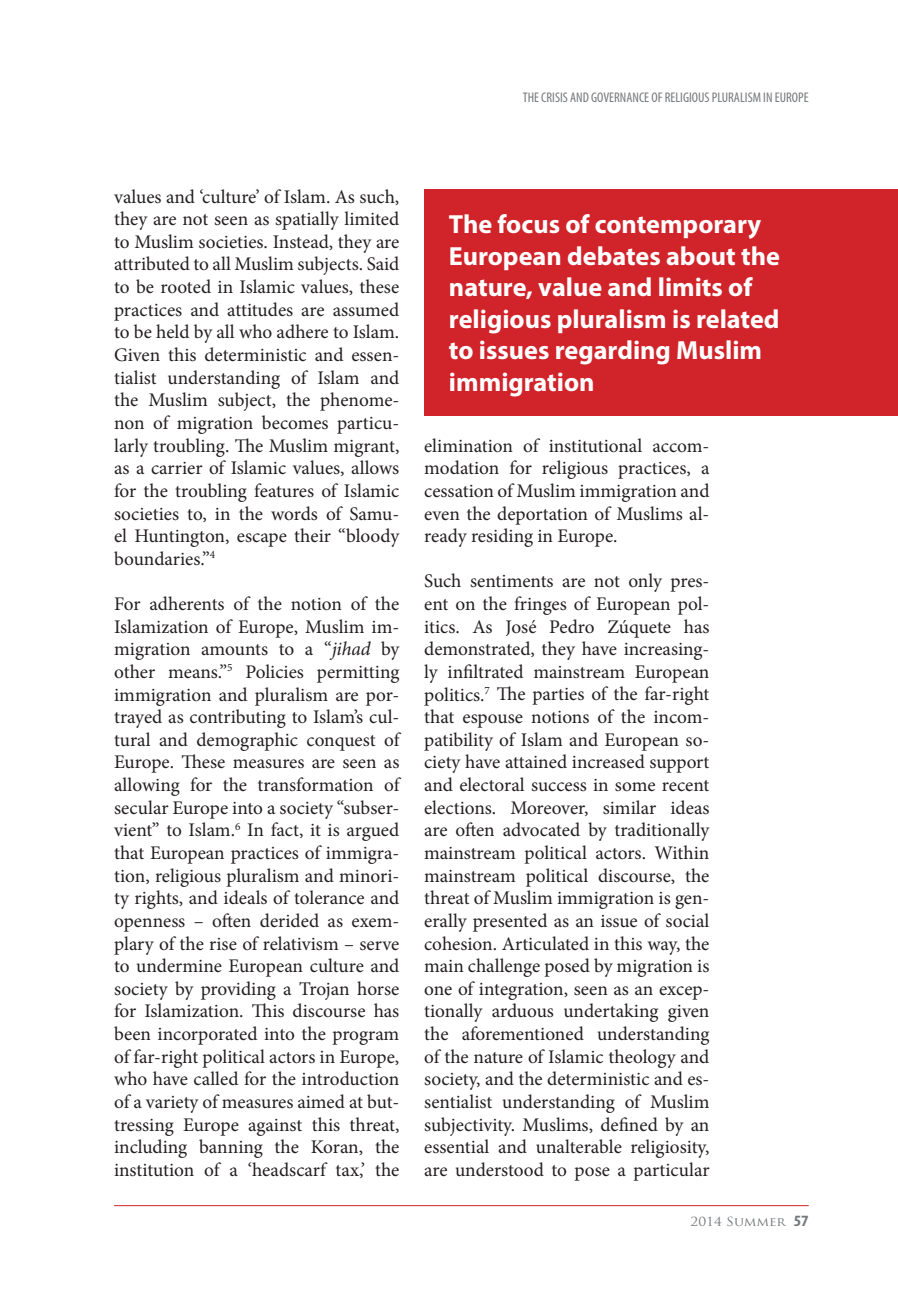
<style>
.page{position:relative;width:898px;height:1290px;background:#fff}
.page>*{position:absolute;margin:0;border:0;box-sizing:border-box;transform-origin:0 0}
.t1{font:700 26.25px/31.5px "Myriad Pro";color:#fff}
.t2{font:19.25px/22.6px "Minion Pro";color:#231f20;text-align:justify}
.t3{font:condensed 14px "Myriad Pro";color:#76787b}
.t4{font:12.25px "Trajan Pro";color:#76787b;scale:1.11 1}
.s1{font-style:italic}
.s2{font-family:"Myriad Pro";font-weight:700;font-stretch:condensed;font-size:15.75px}
</style>
<div class="page">
<hr style="left:114px;top:1205px;width:695px;height:1px;background:#d1232a">
<div style="left:424px;top:189px;width:474px;height:226px;background:#d1232a"></div>
<p class="t3" style="left:523px;top:89px;width:287px">THE CRISIS AND GOVERNANCE OF RELIGIOUS PLURALISM IN EUROPE</p>
<p class="t2" style="left:114px;top:185px;width:287px">values and ‘culture’ of Islam. As such, they are not seen as spatially limited to Muslim societies. Instead, they are attributed to all Muslim subjects. Said to be rooted in Islamic values, these practices and attitudes are assumed to be held by all who adhere to Islam.<br>Given this deterministic and essen&shy;tialist understanding of Islam and the Muslim subject, the phenome&shy;non of migration becomes particu&shy;larly troubling. The Muslim migrant, as a carrier of Islamic values, allows for the troubling features of Islamic societies to, in the words of Samu&shy;el Huntington, escape their “bloody boundaries.”<sup>4</sup></p>
<p class="t2" style="left:114px;top:593px;width:287px">For adherents of the notion of the Islamization of Europe, Muslim im&shy;migration amounts to a “<span class="s1">jihad</span> by other means.”<sup>5</sup> Policies permitting immigration and pluralism are por&shy;trayed as contributing to Islam’s cul&shy;tural and demographic conquest of Europe. These measures are seen as allowing for the transformation of secular Europe into a society “subser&shy;vient” to Islam.<sup>6</sup> In fact, it is argued that European practices of immigra&shy;tion, religious pluralism and minori&shy;ty rights, and ideals of tolerance and openness – often derided as exem&shy;plary of the rise of relativism – serve to undermine European culture and society by providing a Trojan horse for Islamization. This discourse has been incorporated into the program of far-right political actors in Europe, who have called for the introduction of a variety of measures aimed at but&shy;tressing Europe against this threat, including banning the Koran, the institution of a ‘headscarf tax,’ the</p>
<h1 class="t1" style="left:449px;top:208px;width:332px">The focus of contemporary<br>European debates about the nature, value and limits of religious pluralism is related to issues regarding Muslim immigration</h1>
<p class="t2" style="left:424px;top:434px;width:287px">elimination of institutional accom&shy;modation for religious practices, a cessation of Muslim immigration and even the deportation of Muslims al&shy;ready residing in Europe.</p>
<p class="t2" style="left:424px;top:570px;width:287px">Such sentiments are not only pres&shy;ent on the fringes of European pol&shy;itics. As José Pedro Zúquete has demonstrated, they have increasing&shy;ly infiltrated mainstream European politics.<sup>7</sup> The parties of the far-right that espouse notions of the incom&shy;patibility of Islam and European so&shy;ciety have attained increased support and electoral success in some recent elections. Moreover, similar ideas are often advocated by traditionally mainstream political actors. Within mainstream political discourse, the threat of Muslim immigration is gen&shy;erally presented as an issue of social cohesion. Articulated in this way, the main challenge posed by migration is one of integration, seen as an excep&shy;tionally arduous undertaking given the aforementioned understanding of the nature of Islamic theology and society, and the deterministic and es&shy;sentialist understanding of Muslim subjectivity. Muslims, defined by an essential and unalterable religiosity, are understood to pose a particular</p>
<p class="t4" style="left:691px;top:1213px;width:108px">2014 SUMMER <span class="s2">57</span></p>
</div>
